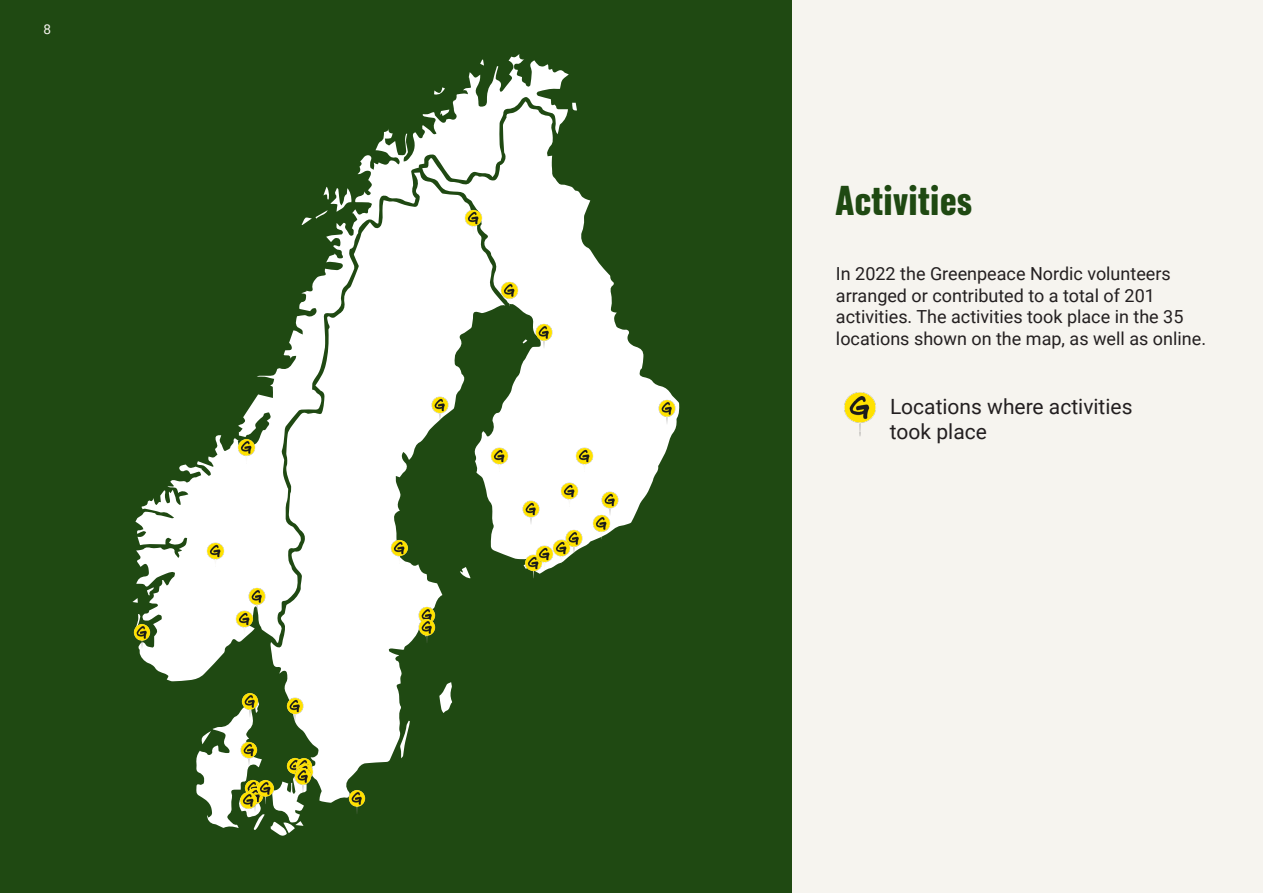
<style>
.page{position:relative;width:1263px;height:893px;background:#f6f4ef}
.page>*{position:absolute;margin:0;border:0;box-sizing:border-box;transform-origin:0 0}
.Heading_2{font:36px "Zodiac Sans";color:#1f4912}
.t1{font:21px "Roboto";color:#231f20}
.t2{font:18px/21.6px "Roboto";color:#231f20}
.t3{font:13.5px "Roboto";color:#f6f4ef}
</style>
<div class="page">
<div style="left:0;top:0;width:791px;height:893px;background:#1f4912"></div>
<svg style="left:284px;top:681px;width:126px;height:122px;fill:#fff"></svg>
<svg style="left:569px;top:102px;width:107px;height:443px"></svg>
<svg style="left:135px;top:54px;width:434px;height:627px"></svg>
<svg style="left:439px;top:682px;width:13px;height:31px"></svg>
<svg style="left:400px;top:721px;width:10px;height:37px"></svg>
<svg style="left:460px;top:567px;width:11px;height:12px"></svg>
<svg style="left:196px;top:715px;width:69px;height:115px"></svg>
<svg style="left:440px;top:110px;width:9px;height:6px"></svg>
<svg style="left:571px;top:103px;width:6px;height:8px"></svg>
<svg style="left:434px;top:87px;width:11px;height:8px"></svg>
<svg style="left:147px;top:587px;width:7px;height:8px"></svg>
<svg style="left:302px;top:187px;width:50px;height:38px"></svg>
<svg style="left:136px;top:614px;width:4px;height:8px"></svg>
<svg style="left:271px;top:783px;width:36px;height:53px"></svg>
<svg style="left:132px;top:598px;width:6px;height:5px"></svg>
<svg style="left:480px;top:60px;width:4px;height:6px"></svg>
<svg style="left:523px;top:339px;width:4px;height:4px"></svg>
<img style="left:844px;top:392px;width:32px;height:44px">
<img style="left:244px;top:586px;width:26px;height:29px">
<img style="left:234px;top:436px;width:25px;height:30px">
<img style="left:203px;top:540px;width:25px;height:30px">
<img style="left:232px;top:608px;width:25px;height:30px">
<img style="left:236px;top:739px;width:26px;height:30px">
<img style="left:344px;top:788px;width:26px;height:25px">
<img style="left:282px;top:755px;width:26px;height:30px">
<img style="left:291px;top:756px;width:26px;height:9px">
<img style="left:240px;top:777px;width:13px;height:13px">
<img style="left:292px;top:761px;width:25px;height:30px">
<img style="left:290px;top:765px;width:26px;height:30px">
<img style="left:242px;top:785px;width:23px;height:30px">
<img style="left:236px;top:790px;width:25px;height:30px">
<img style="left:237px;top:693px;width:26px;height:28px">
<img style="left:253px;top:777px;width:25px;height:30px">
<img style="left:133px;top:622px;width:22px;height:29px">
<img style="left:561px;top:528px;width:26px;height:25px">
<img style="left:518px;top:498px;width:26px;height:30px">
<img style="left:572px;top:445px;width:25px;height:30px">
<img style="left:597px;top:489px;width:26px;height:30px">
<img style="left:520px;top:552px;width:26px;height:30px">
<img style="left:654px;top:398px;width:25px;height:29px">
<img style="left:557px;top:480px;width:25px;height:30px">
<img style="left:589px;top:513px;width:25px;height:30px">
<img style="left:531px;top:321px;width:26px;height:30px">
<img style="left:532px;top:543px;width:25px;height:30px">
<img style="left:487px;top:445px;width:25px;height:30px">
<img style="left:548px;top:537px;width:26px;height:30px">
<img style="left:497px;top:280px;width:25px;height:29px">
<img style="left:414px;top:605px;width:26px;height:12px">
<img style="left:284px;top:695px;width:24px;height:30px">
<img style="left:427px;top:394px;width:25px;height:30px">
<img style="left:387px;top:537px;width:25px;height:30px">
<img style="left:461px;top:207px;width:25px;height:30px">
<img style="left:414px;top:617px;width:26px;height:29px">
<p class="t3" style="left:43px;top:20px;width:9px">8</p>
<p class="Heading_2" style="left:836px;top:182px;width:138px">Activities</p>
<p class="t2" style="left:836px;top:262px;width:336px">In 2022 the Greenpeace Nordic volunteers arranged or contributed to a total of 201</p>
<p class="t2" style="left:836px;top:306px;width:372px">activities. The activities took place in the 35 locations shown on the map, as well as online.</p>
<p class="t1" style="left:890px;top:391px;width:244px">Locations where activities</p>
<p class="t1" style="left:890px;top:416px;width:98px">took place</p>
</div>
